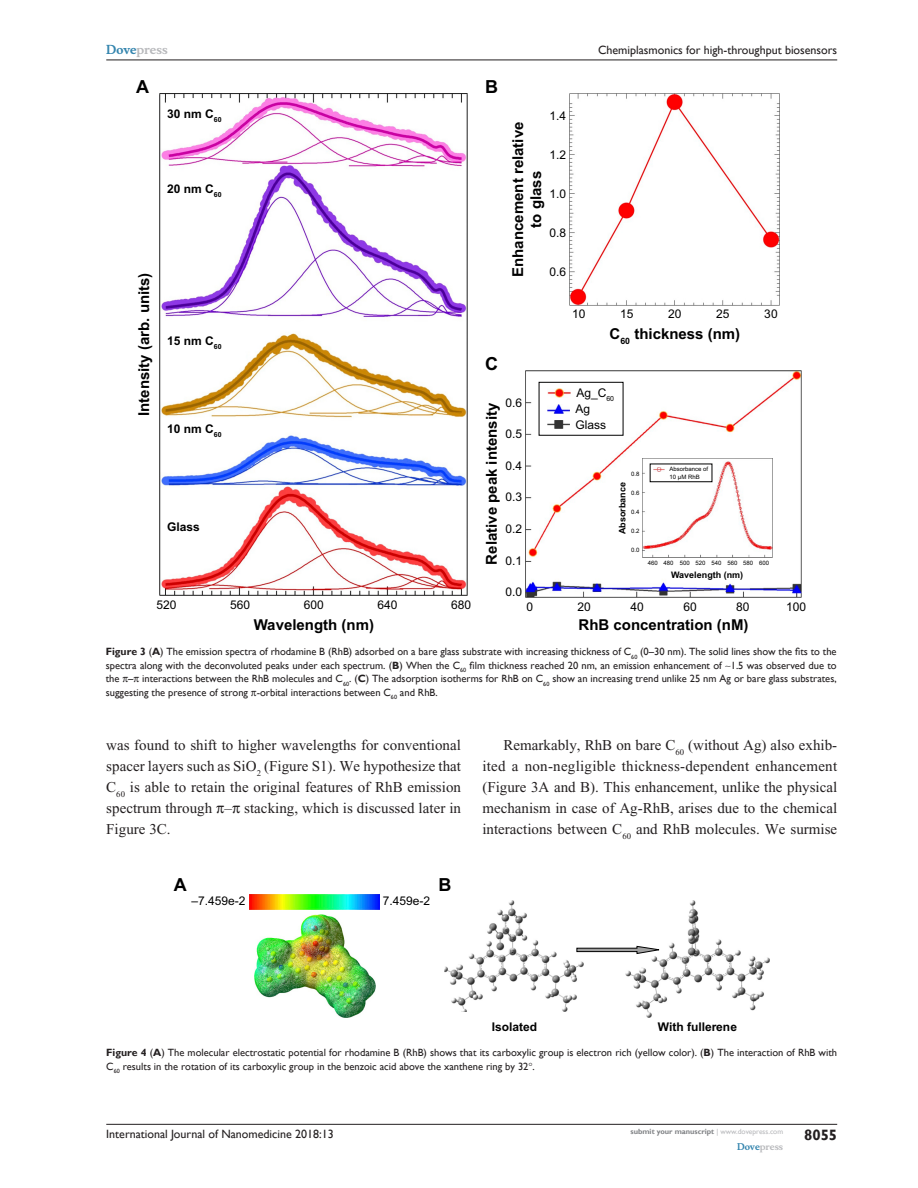
<style>
.page{position:relative;width:918px;height:1188px;background:#fff}
.page>*{position:absolute;margin:0;border:0;box-sizing:border-box;transform-origin:0 0}
.t1{font:700 18px "Arial";color:#000}
.Tx{font:15px/21px "Times New Roman";color:#231f20;text-align:justify}
.t2{font:700 15px/18px "Arial";color:#000;text-align:center}
.t3{font:700 15px "Gill Sans";color:#231f20}
.t4{font:12px/15.6px "Arial";color:#000}
.t5{font:12px "Gill Sans";color:#231f20}
.t6{font:700 12px "Arial";color:#000}
.t7{font:700 12px "Musee";color:#b8b9bc}
.FigC{font:10.5px/13.5px "Gill Sans";color:#231f20;text-align:justify}
.t8{font:700 9px "Arial";color:#000}
.t9{font:700 9px "Musee";color:#b8b9bc}
.t10{font:700 7.5px "Gill Sans";color:#808285}
.t11{font:6px/7.2px "Arial";color:#000}
.t12{font:4.5px "Arial";color:#000}
.s1{color:#3485ae}
.s2{font-weight:700}
.s3{font-weight:400;color:#b8b9bc}
</style>
<div class="page">
<hr style="left:106px;top:1124px;width:731px;height:1px;background:#231f20">
<hr style="left:106px;top:60px;width:731px;height:1px;background:#231f20">
<img style="left:160px;top:93px;width:308px;height:502px">
<img style="left:570px;top:93px;width:210px;height:213px">
<img style="left:526px;top:370px;width:275px;height:228px">
<div style="left:539px;top:382px;width:84px;height:54px;background:#fff;border:1px solid #000"></div>
<img style="left:548px;top:389px;width:22px;height:9px">
<img style="left:548px;top:405px;width:22px;height:8px">
<img style="left:548px;top:420px;width:22px;height:9px">
<img style="left:642px;top:459px;width:130px;height:99px">
<div style="left:650px;top:464px;width:62px;height:18px;background:#fff"></div>
<svg style="left:653px;top:467px;width:12px;height:5px"></svg>
<img style="left:250px;top:895px;width:130px;height:14px">
<img style="left:254px;top:915px;width:121px;height:103px">
<img style="left:625px;top:901px;width:145px;height:117px">
<img style="left:445px;top:901px;width:139px;height:110px">
<svg style="left:576px;top:946px;width:88px;height:8px"></svg>
<p class="t7" style="left:106px;top:43px;width:63px"><span class="s1">Dove</span>press</p>
<p class="t1" style="left:136px;top:75px;width:14px">A</p>
<p class="t1" style="left:485px;top:75px;width:14px">B</p>
<p class="t5" style="left:598px;top:43px;width:241px">Chemiplasmonics for high-throughput biosensors</p>
<p class="t6" style="left:167px;top:106px;width:56px">30 nm C<sub>60</sub></p>
<p class="t6" style="left:167px;top:181px;width:56px">20 nm C<sub>60</sub></p>
<p class="t2" style="left:135px;top:416px;width:145px;rotate:-90deg">Intensity (arb. units)</p>
<p class="t6" style="left:167px;top:333px;width:56px">15 nm C<sub>60</sub></p>
<p class="t6" style="left:167px;top:421px;width:56px">10 nm C<sub>60</sub></p>
<p class="t6" style="left:167px;top:518px;width:34px">Glass</p>
<p class="t4" style="left:550px;top:108px;width:18px">1.4</p>
<p class="t2" style="left:509px;top:277px;width:157px;rotate:-90deg">Enhancement relative to glass</p>
<p class="t4" style="left:550px;top:147px;width:18px">1.2</p>
<p class="t4" style="left:550px;top:186px;width:18px">1.0</p>
<p class="t4" style="left:550px;top:225px;width:18px">0.8</p>
<p class="t4" style="left:550px;top:264px;width:18px">0.6</p>
<p class="t4" style="left:572px;top:306px;width:15px">10</p>
<p class="t4" style="left:620px;top:306px;width:15px">15</p>
<p class="t4" style="left:668px;top:306px;width:15px">20</p>
<p class="t4" style="left:716px;top:306px;width:15px">25</p>
<p class="t4" style="left:764px;top:306px;width:15px">30</p>
<p class="t1" style="left:485px;top:352px;width:14px">C</p>
<p class="t4" style="left:506px;top:395px;width:18px">0.6</p>
<p class="t2" style="left:483px;top:565px;width:163px;rotate:-90deg">Relative peak intensity</p>
<p class="t4" style="left:506px;top:426px;width:18px">0.5</p>
<p class="t4" style="left:506px;top:458px;width:18px">0.4</p>
<p class="t4" style="left:506px;top:490px;width:18px">0.3</p>
<p class="t4" style="left:506px;top:521px;width:18px">0.2</p>
<p class="t4" style="left:506px;top:553px;width:18px">0.1</p>
<p class="t2" style="left:610px;top:325px;width:132px">C<sub>60</sub> thickness (nm)</p>
<p class="t4" style="left:575px;top:386px;width:40px">Ag_C<sub>60<br></sub>Ag<br>Glass</p>
<p class="t11" style="left:631px;top:470px;width:10px">0.8</p>
<p class="t11" style="left:631px;top:489px;width:10px">0.6</p>
<p class="t11" style="left:631px;top:508px;width:10px">0.4</p>
<p class="t11" style="left:631px;top:528px;width:10px">0.2</p>
<p class="t11" style="left:631px;top:547px;width:10px">0.0</p>
<p class="t8" style="left:616px;top:534px;width:54px;rotate:-90deg">Absorbance</p>
<p class="t11" style="left:670px;top:466px;width:40px">Absorbance of<br>10 µM RhB</p>
<p class="t11" style="left:648px;top:560px;width:123px">460 480 500 520 540 560 580 600</p>
<p class="t8" style="left:671px;top:569px;width:74px">Wavelength (nm)</p>
<p class="t4" style="left:506px;top:585px;width:18px">0.0</p>
<p class="t4" style="left:377px;top:597px;width:22px">640</p>
<p class="t4" style="left:451px;top:597px;width:22px">680</p>
<p class="t4" style="left:157px;top:597px;width:22px">520</p>
<p class="t4" style="left:230px;top:597px;width:22px">560</p>
<p class="t4" style="left:304px;top:597px;width:22px">600</p>
<p class="t2" style="left:254px;top:616px;width:122px">Wavelength (nm)</p>
<p class="t4" style="left:527px;top:599px;width:8px">0</p>
<p class="t4" style="left:578px;top:599px;width:15px">20</p>
<p class="t4" style="left:630px;top:599px;width:15px">40</p>
<p class="t4" style="left:683px;top:599px;width:15px">60</p>
<p class="t4" style="left:736px;top:599px;width:15px">80</p>
<p class="t4" style="left:786px;top:599px;width:22px">100</p>
<p class="t2" style="left:579px;top:616px;width:171px">RhB concentration (nM)</p>
<p class="FigC" style="left:106px;top:645px;width:732px"><span class="s2">Figure 3</span> (<span class="s2">A</span>) The emission spectra of rhodamine B (RhB) adsorbed on a bare glass substrate with increasing thickness of C <sub>60</sub> (0–30 nm). The solid lines show the fits to the spectra along with the deconvoluted peaks under each spectrum. (<span class="s2">B</span>) When the C <sub>60</sub> film thickness reached 20 nm, an emission enhancement of 1.5 was observed due to the – interactions between the RhB molecules and C <sub>60</sub>. (<span class="s2">C</span>) The adsorption isotherms for RhB on C <sub>60</sub> show an increasing trend unlike 25 nm Ag or bare glass substrates, suggesting the presence of strong -orbital interactions between C <sub>60</sub> and RhB.</p>
<p class="Tx" style="left:106px;top:734px;width:356px">was found to shift to higher wavelengths for conventional spacer layers such as SiO<sub>2</sub> (Figure S1). We hypothesize that C<sub>60</sub> is able to retain the original features of RhB emission spectrum through – stacking, which is discussed later in Figure 3C.</p>
<p class="Tx" style="left:482px;top:734px;width:356px;text-indent:21px">Remarkably, RhB on bare C<sub>60</sub> (without Ag) also exhib&shy;ited a non-negligible thickness-dependent enhancement (Figure 3A and B). This enhancement, unlike the physical mechanism in case of Ag-RhB, arises due to the chemical interactions between C<sub>60</sub> and RhB molecules. We surmise</p>
<p class="t1" style="left:174px;top:873px;width:14px">A</p>
<p class="t4" style="left:191px;top:893px;width:56px">–7.459e-2</p>
<p class="t4" style="left:383px;top:893px;width:49px">7.459e-2</p>
<p class="t1" style="left:439px;top:873px;width:14px">B</p>
<p class="t12" style="left:504px;top:928px;width:7px">[4]</p>
<p class="t12" style="left:510px;top:935px;width:7px">[3]</p>
<p class="t12" style="left:510px;top:948px;width:7px">[2]</p>
<p class="t12" style="left:500px;top:955px;width:7px">[1]</p>
<p class="t6" style="left:492px;top:1019px;width:47px">Isolated</p>
<p class="t12" style="left:695px;top:950px;width:5px">2]</p>
<p class="t12" style="left:683px;top:957px;width:7px">[1]</p>
<p class="t6" style="left:658px;top:1019px;width:81px">With fullerene</p>
<p class="FigC" style="left:106px;top:1046px;width:732px"><span class="s2">Figure 4</span> (<span class="s2">A</span>) The molecular electrostatic potential for rhodamine B (RhB) shows that its carboxylic group is electron rich (yellow color). (<span class="s2">B</span>) The interaction of RhB with<br>C <sub>60</sub> results in the rotation of its carboxylic group in the benzoic acid above the xanthene ring by 32 .</p>
<p class="t5" style="left:106px;top:1127px;width:229px">International Journal of Nanomedicine 2018:13</p>
<p class="t10" style="left:631px;top:1127px;width:154px">submit your manuscript <span class="s3">| www.dovepress.com</span></p>
<p class="t9" style="left:737px;top:1141px;width:48px"><span class="s1">Dove</span>press</p>
<h2 class="t3" style="left:804px;top:1126px;width:35px">8055</h2>
</div>
